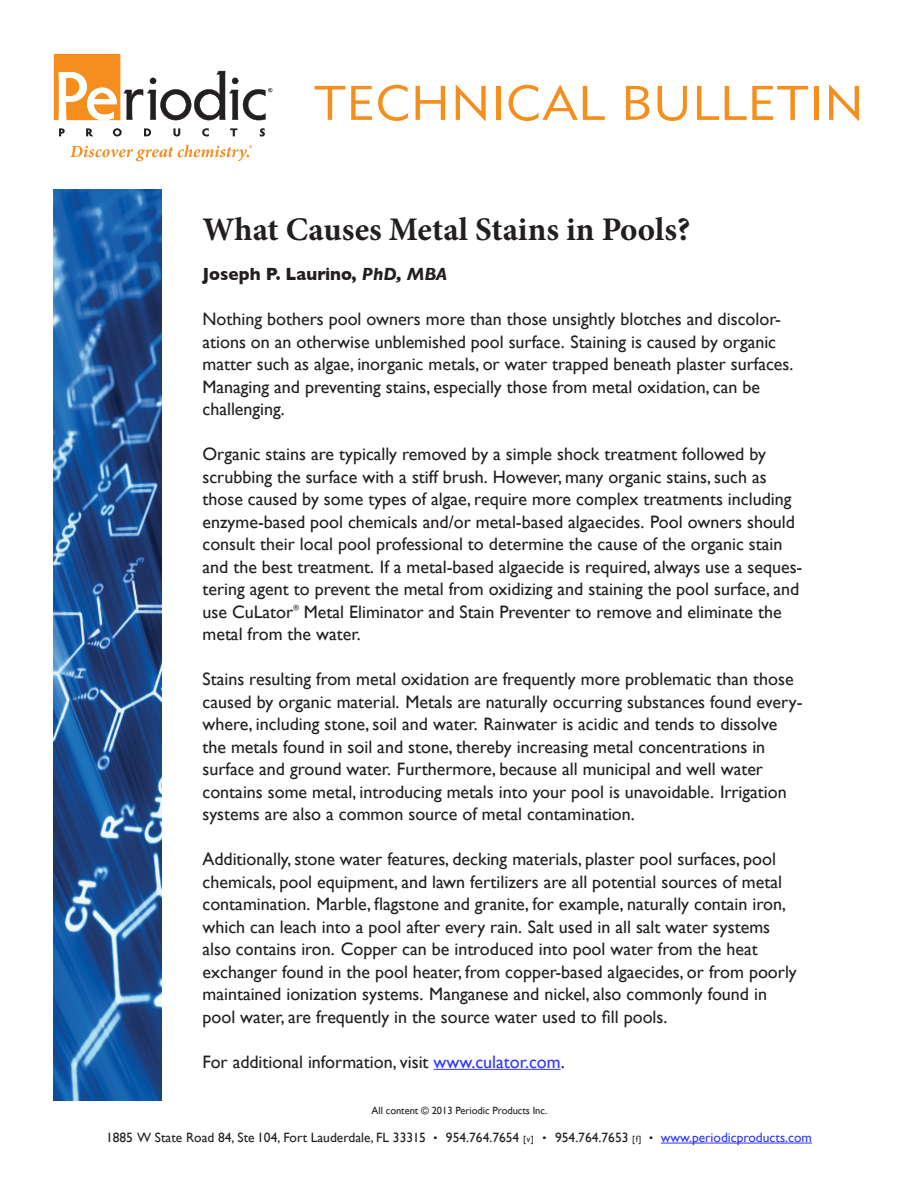
<style>
.page{position:relative;width:918px;height:1188px;background:#fff}
.page>*{position:absolute;margin:0;border:0;box-sizing:border-box;transform-origin:0 0}
.t1{font:48px "Geometric 415 BT Lite A";letter-spacing:.01em;color:#f68e1e;scale:1.1 1}
.t2{font:700 33px "Minion Pro";color:#231f20}
.t3{font:18px/22.5px "Gill Sans";color:#231f20}
.t4{font:700 18px "Gill Sans";color:#231f20;scale:.95 1}
.t5{font:13.5px "Gill Sans";color:#231f20}
.t6{font:10.5px "Gill Sans";letter-spacing:-.005em;color:#231f20}
.t7{font:7.5px "Gill Sans";color:#231f20}
.s1{font-style:italic}
.s2{color:#2d37ff}
.s3{font-size:9px}
</style>
<div class="page">
<hr style="left:434px;top:1069px;width:127px;height:1px;background:#2d37ff">
<svg style="left:70px;top:145px;width:182px;height:16px"></svg>
<svg style="left:59px;top:128px;width:6px;height:8px"></svg>
<svg style="left:86px;top:128px;width:7px;height:8px"></svg>
<svg style="left:113px;top:128px;width:9px;height:8px"></svg>
<svg style="left:144px;top:128px;width:7px;height:8px"></svg>
<svg style="left:173px;top:128px;width:7px;height:8px"></svg>
<svg style="left:202px;top:128px;width:7px;height:8px"></svg>
<svg style="left:230px;top:128px;width:7px;height:8px"></svg>
<svg style="left:260px;top:128px;width:5px;height:9px"></svg>
<svg style="left:54px;top:54px;width:218px;height:66px"></svg>
<img style="left:54px;top:189px;width:108px;height:911px">
<hr style="left:661px;top:1143px;width:151px;height:1px;background:#2d37ff">
<p class="t1" style="left:314px;top:74px;width:501px">TECHNICAL BULLETIN</p>
<p class="t2" style="left:202px;top:206px;width:489px">What Causes Metal Stains in Pools?</p>
<p class="t4" style="left:202px;top:264px;width:259px">Joseph P. Laurino, <span class="s1">PhD, MBA</span></p>
<p class="t3" style="left:202px;top:308px;width:580px">Nothing bothers pool owners more than those unsightly blotches and discolor&shy;ations on an otherwise unblemished pool surface. Staining is caused by organic</p>
<p class="t3" style="left:202px;top:353px;width:592px">matter such as algae, inorganic metals, or water trapped beneath plaster surfaces.<br>Managing and preventing stains, especially those from metal oxidation, can be</p>
<p class="t3" style="left:202px;top:398px;width:84px">challenging.</p>
<p class="t3" style="left:202px;top:443px;width:565px">Organic stains are typically removed by a simple shock treatment followed by</p>
<p class="t3" style="left:202px;top:465px;width:566px">scrubbing the surface with a stiff brush. However, many organic stains, such as</p>
<p class="t3" style="left:202px;top:488px;width:594px">those caused by some types of algae, require more complex treatments including enzyme-based pool chemicals and/or metal-based algaecides. Pool owners should consult their local pool professional to determine the cause of the organic stain</p>
<p class="t3" style="left:202px;top:555px;width:601px">and the best treatment. If a metal-based algaecide is required, always use a seques&shy;tering agent to prevent the metal from oxidizing and staining the pool surface, and use CuLator</p>
<p class="t7" style="left:293px;top:603px;width:7px">®</p>
<p class="t3" style="left:304px;top:600px;width:479px">Metal Eliminator and Stain Preventer to remove and eliminate the</p>
<p class="t3" style="left:202px;top:623px;width:160px">metal from the water.</p>
<p class="t3" style="left:202px;top:668px;width:602px">Stains resulting from metal oxidation are frequently more problematic than those caused by organic material. Metals are naturally occurring substances found every&shy;where, including stone, soil and water. Rainwater is acidic and tends to dissolve</p>
<p class="t3" style="left:202px;top:735px;width:564px">the metals found in soil and stone, thereby increasing metal concentrations in</p>
<p class="t3" style="left:202px;top:758px;width:562px">surface and ground water. Furthermore, because all municipal and well water</p>
<p class="t3" style="left:202px;top:780px;width:586px">contains some metal, introducing metals into your pool is unavoidable. Irrigation systems are also a common source of metal contamination.</p>
<p class="t3" style="left:202px;top:848px;width:581px">Additionally, stone water features, decking materials, plaster pool surfaces, pool chemicals, pool equipment, and lawn fertilizers are all potential sources of metal</p>
<p class="t3" style="left:202px;top:893px;width:585px">contamination. Marble, flagstone and granite, for example, naturally contain iron, which can leach into a pool after every rain. Salt used in all salt water systems</p>
<p class="t3" style="left:202px;top:938px;width:557px">also contains iron. Copper can be introduced into pool water from the heat</p>
<p class="t3" style="left:202px;top:960px;width:596px">exchanger found in the pool heater, from copper-based algaecides, or from poorly maintained ionization systems. Manganese and nickel, also commonly found in</p>
<p class="t3" style="left:202px;top:1005px;width:466px">pool water, are frequently in the source water used to fill pools.</p>
<p class="t3" style="left:202px;top:1050px;width:364px">For additional information, visit <span class="s2">www.culator.com</span>.</p>
<p class="t6" style="left:371px;top:1104px;width:178px">All content © 2013 Periodic Products Inc.</p>
<p class="t5" style="left:106px;top:1130px;width:707px">1885 W State Road 84, Ste 104, Fort Lauderdale, FL 33315 <sup>.</sup> 954.764.7654 <span class="s3">[v]</span> <sup>.</sup> 954.764.7653 <span class="s3">[f]</span> <sup>.</sup> <span class="s2">www.periodicproducts.com</span></p>
</div>
